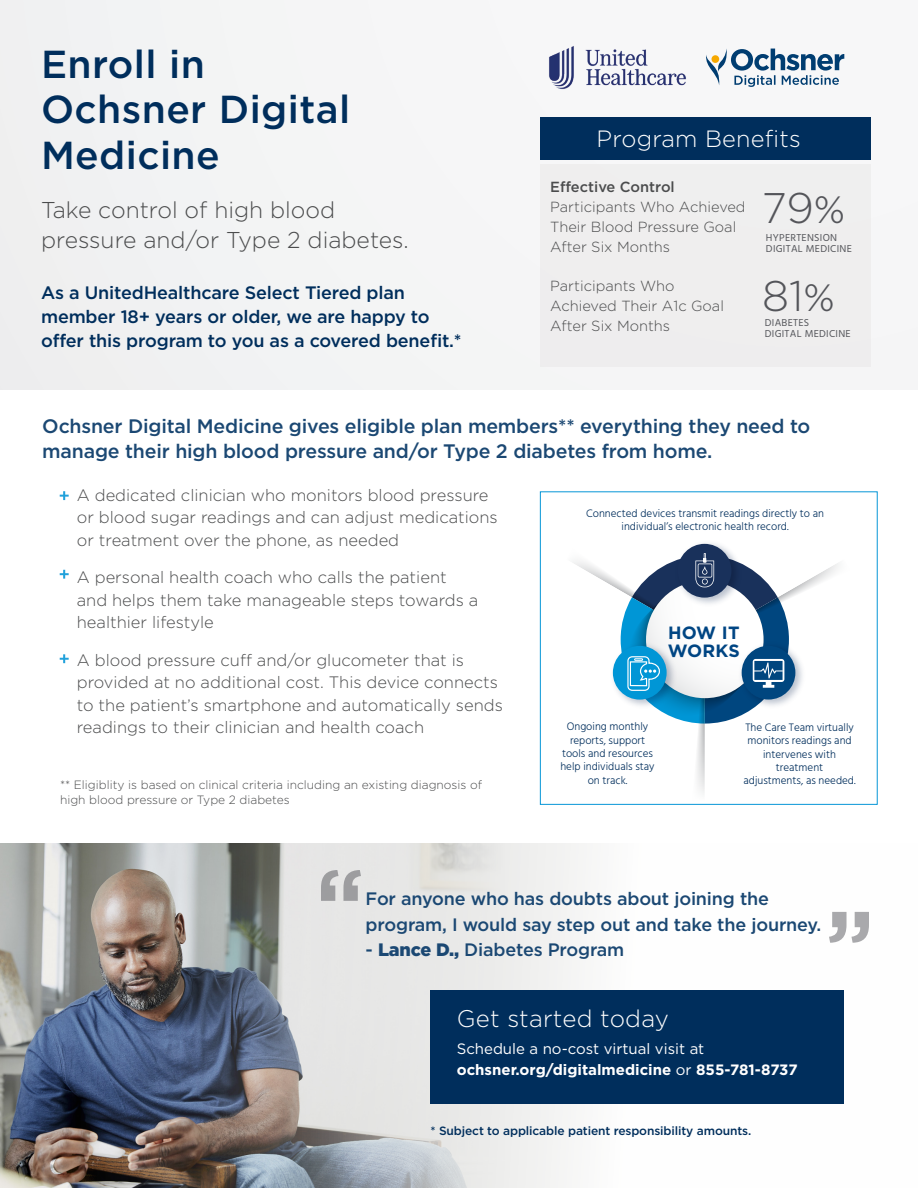
<style>
.page{position:relative;width:918px;height:1188px;background:#fff}
.page>*{position:absolute;margin:0;border:0;box-sizing:border-box;transform-origin:0 0}
.t1{font:300 42.75px "Gotham";color:#54555a}
.t2{font:500 39px/45.6px "Gotham";letter-spacing:.01em;color:#002e5c}
.t3{font:300 24px "Gotham";letter-spacing:.01em;color:#fff}
.t4{font:300 23.55px "Gotham";letter-spacing:.01em;color:#fff}
.t5{font:300 22.95px/30px "Gotham";color:#4b4c4d}
.t6{font:500 19.5px/25.5px "Gotham";letter-spacing:-.01em;color:#1b4873}
.t7{font:500 18px/24px "Gotham";letter-spacing:-.01em;color:#002e5c}
.t8{font:500 18px "Gotham";letter-spacing:-.01em;color:#1b4873}
.t9{font:700 17.7px/18.6px "Gotham";letter-spacing:.01em;color:#004583}
.Paragraph_Style_1{font:300 16.5px/22.5px "Gotham";color:#4b4c4d}
.t10{font:700 15px/21px "Gotham";color:#fff}
.t11{font:300 14.7px/20px "Gotham";color:#4b4c4d}
.t12{font:500 14.7px "Gotham";color:#4b4c4d}
.t13{font:300 12px/15px "Gotham";color:#4b4c4d}
.t14{font:500 12px "Gotham";letter-spacing:-.01em;color:#002e5c}
.t15{font:300 11.1px/13.4px "Hind";color:#002e5c;text-align:center}
.t16{font:10.35px/11.1px "Hind";letter-spacing:.025em;color:#54555a}
.s1{font-size:38.1px}
.s2{font-weight:900}
.s3{font-weight:400}
</style>
<div class="page">
<div style="left:0;top:0;width:918px;height:390px;background:#f4f5f5"></div>
<img style="left:0;top:843px;width:534px;height:345px">
<div style="left:430px;top:990px;width:414px;height:114px;background:#002e5c"></div>
<svg style="left:60px;top:491px;width:9px;height:9px"></svg>
<svg style="left:60px;top:570px;width:9px;height:9px"></svg>
<svg style="left:60px;top:654px;width:9px;height:9px"></svg>
<svg style="left:321px;top:870px;width:40px;height:31px"></svg>
<svg style="left:829px;top:912px;width:40px;height:31px"></svg>
<svg style="left:706px;top:48px;width:138px;height:39px"></svg>
<div style="left:712px;top:55px;width:7px;height:8px;background:#f6a800;border-radius:50%"></div>
<img style="left:549px;top:46px;width:137px;height:43px">
<div style="left:540px;top:165px;width:331px;height:202px;background:#efeeee"></div>
<div style="left:540px;top:117px;width:331px;height:43px;background:#002e5c"></div>
<svg style="left:573px;top:543px;width:266px;height:250px"></svg>
<div style="left:540px;top:491px;width:338px;height:314px;border:1px solid #0696d7"></div>
<p class="t2" style="left:41px;top:41px;width:311px">Enroll in<br>Ochsner Digital<br>Medicine</p>
<p class="t5" style="left:41px;top:195px;width:369px">Take control of high blood pressure and/or Type 2 diabetes.</p>
<p class="t7" style="left:41px;top:280px;width:422px">As a UnitedHealthcare Select Tiered plan member 18+ years or older, we are happy to offer this program to you as a covered benefit.*</p>
<p class="t4" style="left:596px;top:124px;width:206px">Program Benefits</p>
<p class="t12" style="left:550px;top:177px;width:126px">Effective Control</p>
<p class="t11" style="left:550px;top:196px;width:197px">Participants Who Achieved<br>Their Blood Pressure Goal<br>After Six Months</p>
<p class="t11" style="left:550px;top:276px;width:175px">Participants Who<br>Achieved Their A1c Goal<br>After Six Months</p>
<p class="t1" style="left:762px;top:181px;width:85px">79<span class="s1">%</span></p>
<p class="t16" style="left:766px;top:232px;width:87px">HYPERTENSION<br>DIGITAL MEDICINE</p>
<p class="t1" style="left:762px;top:269px;width:74px">81<span class="s1">%</span></p>
<p class="t16" style="left:765px;top:317px;width:87px">DIABETES<br>DIGITAL MEDICINE</p>
<p class="t6" style="left:42px;top:413px;width:770px">Ochsner Digital Medicine gives eligible plan members** everything they need to manage their high blood pressure and/or Type 2 diabetes from home.</p>
<p class="Paragraph_Style_1" style="left:77px;top:483px;width:422px">A dedicated clinician who monitors blood pressure or blood sugar readings and can adjust medications or treatment over the phone, as needed</p>
<p class="Paragraph_Style_1" style="left:77px;top:566px;width:403px">A personal health coach who calls the patient and helps them take manageable steps towards a healthier lifestyle</p>
<p class="Paragraph_Style_1" style="left:77px;top:648px;width:428px">A blood pressure cuff and/or glucometer that is provided at no additional cost. This device connects to the patient’s smartphone and automatically sends readings to their clinician and health coach</p>
<p class="t15" style="left:586px;top:507px;width:239px">Connected devices transmit readings directly to an individual’s electronic health record.</p>
<p class="t9" style="left:668px;top:623px;width:74px">HOW IT<br>WORKS</p>
<p class="t15" style="left:560px;top:721px;width:96px">Ongoing monthly reports, support tools and resources help individuals stay on track.</p>
<p class="t15" style="left:745px;top:721px;width:110px;text-align:left">The Care Team virtually monitors readings and</p>
<p class="t15" style="left:763px;top:748px;width:74px">intervenes with treatment</p>
<p class="t15" style="left:744px;top:775px;width:114px">adjustments, as needed.</p>
<p class="t13" style="left:60px;top:777px;width:424px">** Eligiblity is based on clinical criteria including an existing diagnosis of high blood pressure or Type 2 diabetes</p>
<p class="t8" style="left:366px;top:887px;width:405px">For anyone who has doubts about joining the</p>
<p class="t8" style="left:366px;top:913px;width:457px">program, I would say step out and take the journey.</p>
<p class="t8" style="left:366px;top:938px;width:260px">- <span class="s2">Lance D.,</span> Diabetes Program</p>
<p class="t3" style="left:457px;top:1003px;width:214px">Get started today</p>
<p class="t10" style="left:457px;top:1038px;width:342px"><span class="s3">Schedule a no-cost virtual visit at </span>ochsner.org/digitalmedicine <span class="s3">or</span> 855-781-8737</p>
<p class="t14" style="left:430px;top:1122px;width:322px">* Subject to applicable patient responsibility amounts.</p>
</div>
